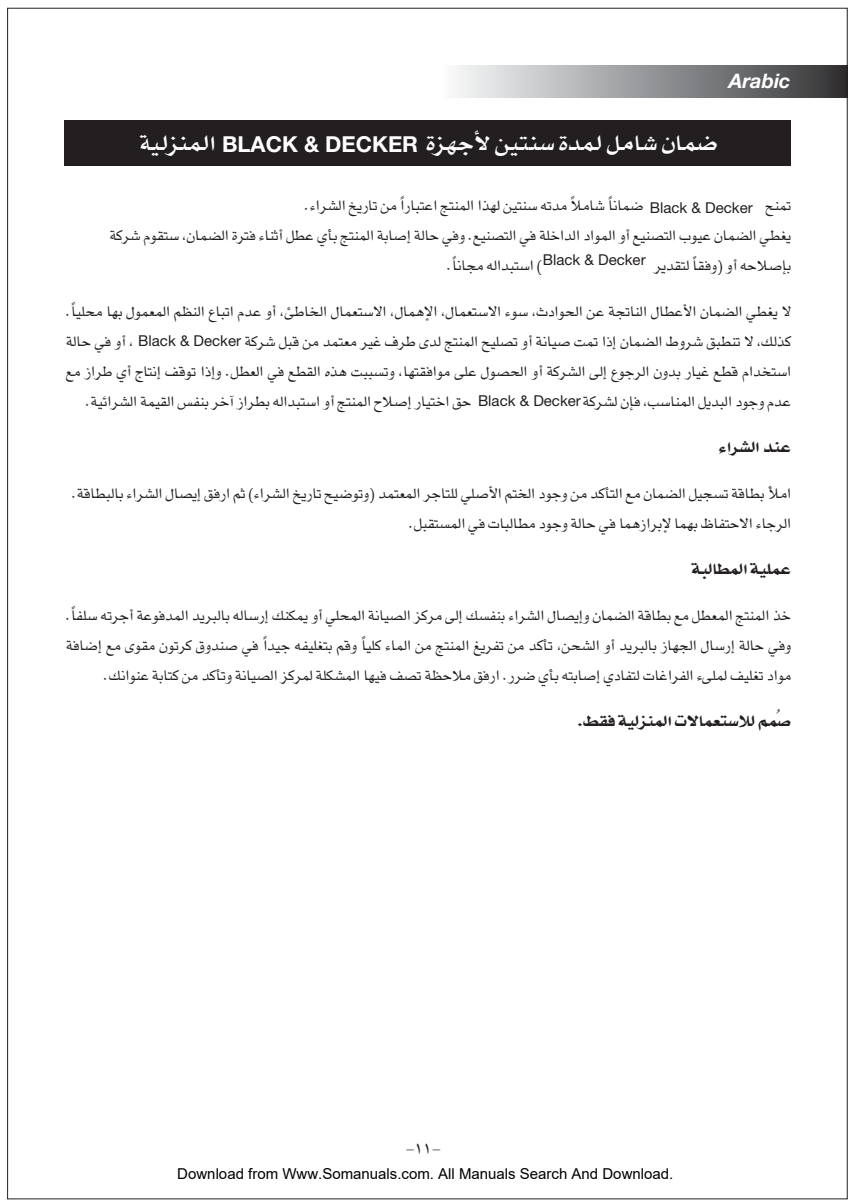
<style>
.page{position:relative;width:851px;height:1202px;background:#fff}
.page>*{position:absolute;margin:0;border:0;box-sizing:border-box;transform-origin:0 0}
.t1{font:700 22px "Helvetica Neue";color:#fff}
.t2{font:italic 700 20px "Helvetica Neue";color:#fff}
.t3{font:15px "Arial";color:#000}
.t4{font:15px "Helvetica Neue";color:#231f20}
</style>
<div class="page">
<div style="left:430px;top:65px;width:417px;height:32px;background:linear-gradient(to right,#fff,#333336)"></div>
<div style="left:64px;top:120px;width:726px;height:45px;background:#231f20"></div>
<p class="t1" style="left:222px;top:137px;width:197px">BLACK &amp; DECKER</p>
<p class="t4" style="left:138px;top:335px;width:104px">Black &amp; Decker</p>
<p class="t2" style="left:728px;top:73px;width:63px">Arabic</p>
<p class="t4" style="left:649px;top:202px;width:104px">Black &amp; Decker</p>
<p class="t4" style="left:542px;top:255px;width:104px">Black &amp; Decker</p>
<p class="t4" style="left:478px;top:395px;width:104px">Black &amp; Decker</p>
<p class="t3" style="left:177px;top:1165px;width:497px">Download from Www.Somanuals.com. All Manuals Search And Download.</p>
</div>
